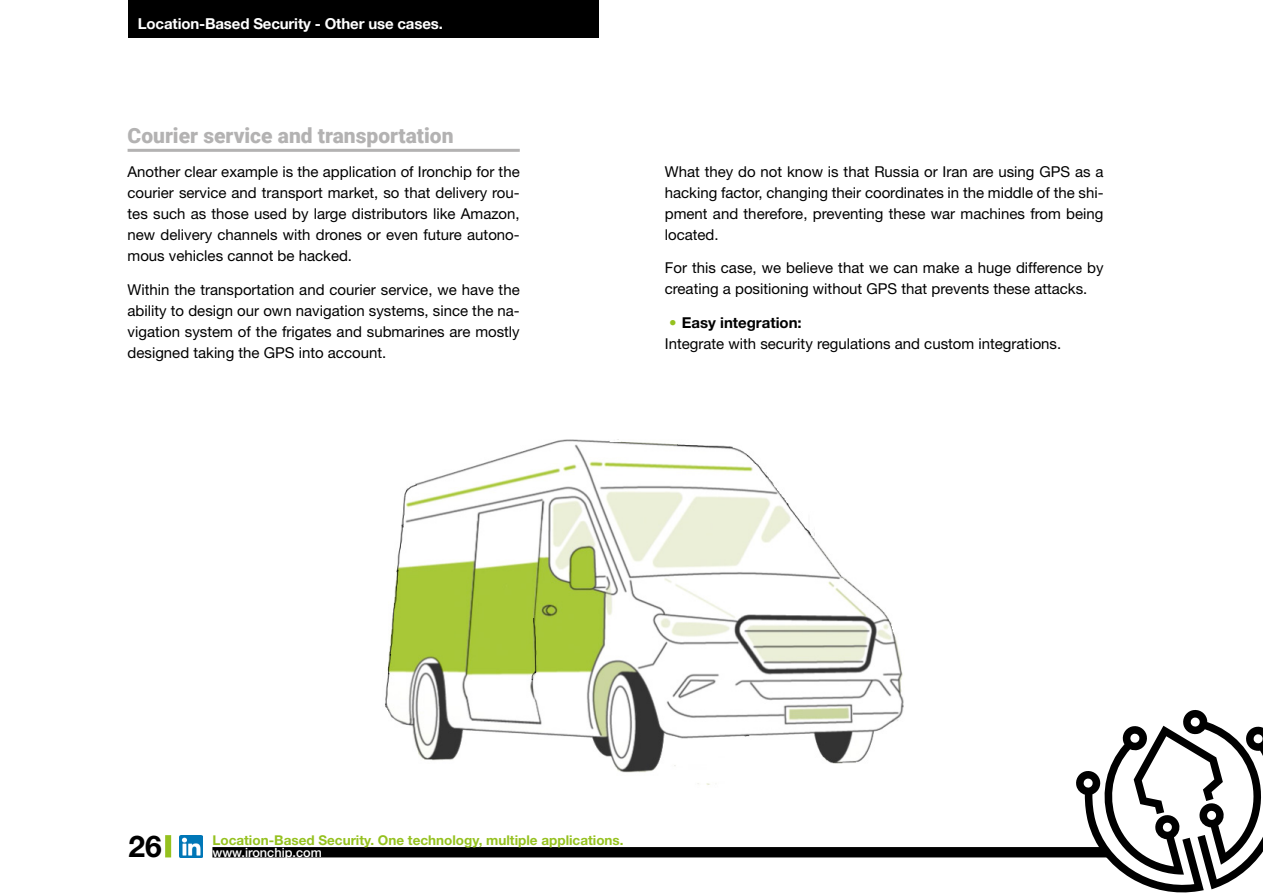
<style>
.page{position:relative;width:1263px;height:893px;background:#fff}
.page>*{position:absolute;margin:0;border:0;box-sizing:border-box;transform-origin:0 0}
.t1{font:700 30px "Helvetica Neue LT Std";color:#000}
.t2{font:900 21px "Roboto";color:#b3b2b2}
.t3{font:15px/21px "Helvetica Neue LT Std";color:#000;text-align:justify}
.t4{font:700 15px "Helvetica Neue";letter-spacing:-.01em;color:#fff}
.t5{font:700 13.5px "Helvetica Neue LT Std";color:#95c11f}
.t6{font:500 12.75px "Helvetica Neue LT Std";color:#fff}
.s1{font-weight:700;color:#95c11f}
.s2{font-weight:700}
</style>
<div class="page">
<img style="left:180px;top:835px;width:22px;height:23px">
<div style="left:129px;top:0;width:470px;height:37px;background:#000"></div>
<div style="left:165px;top:835px;width:6px;height:22px;background:#95c11f"></div>
<svg style="left:212px;top:710px;width:1051px;height:183px"></svg>
<hr style="left:128px;top:149px;width:392px;height:3px;background:#b3b2b2">
<img style="left:365px;top:439px;width:559px;height:359px">
<p class="t4" style="left:138px;top:12px;width:306px">Location-Based Security - Other use cases.</p>
<h2 class="t2" style="left:128px;top:121px;width:327px">Courier service and transportation</h2>
<p class="t3" style="left:128px;top:161px;width:394px">Another clear example is the application of Ironchip for the courier service and transport market, so that delivery rou&shy;tes such as those used by large distributors like Amazon, new delivery channels with drones or even future autono&shy;mous vehicles cannot be hacked.</p>
<p class="t3" style="left:128px;top:279px;width:394px">Within the transportation and courier service, we have the ability to design our own navigation systems, since the na&shy;vigation system of the frigates and submarines are mostly designed taking the GPS into account.</p>
<p class="t3" style="left:665px;top:161px;width:440px">What they do not know is that Russia or Iran are using GPS as a hacking factor, changing their coordinates in the middle of the shi&shy;pment and therefore, preventing these war machines from being located.</p>
<p class="t3" style="left:665px;top:257px;width:440px">For this case, we believe that we can make a huge difference by creating a positioning without GPS that prevents these attacks.</p>
<p class="t3" style="left:665px;top:312px;width:398px"><span class="s1">•</span> <span class="s2">Easy integration:<br></span>Integrate with security regulations and custom integrations.</p>
<h1 class="t1" style="left:129px;top:828px;width:35px">26</h1>
<p class="t5" style="left:212px;top:832px;width:413px">Location-Based Security. One technology, multiple applications.</p>
<p class="t6" style="left:212px;top:845px;width:111px">www.ironchip.com</p>
</div>
